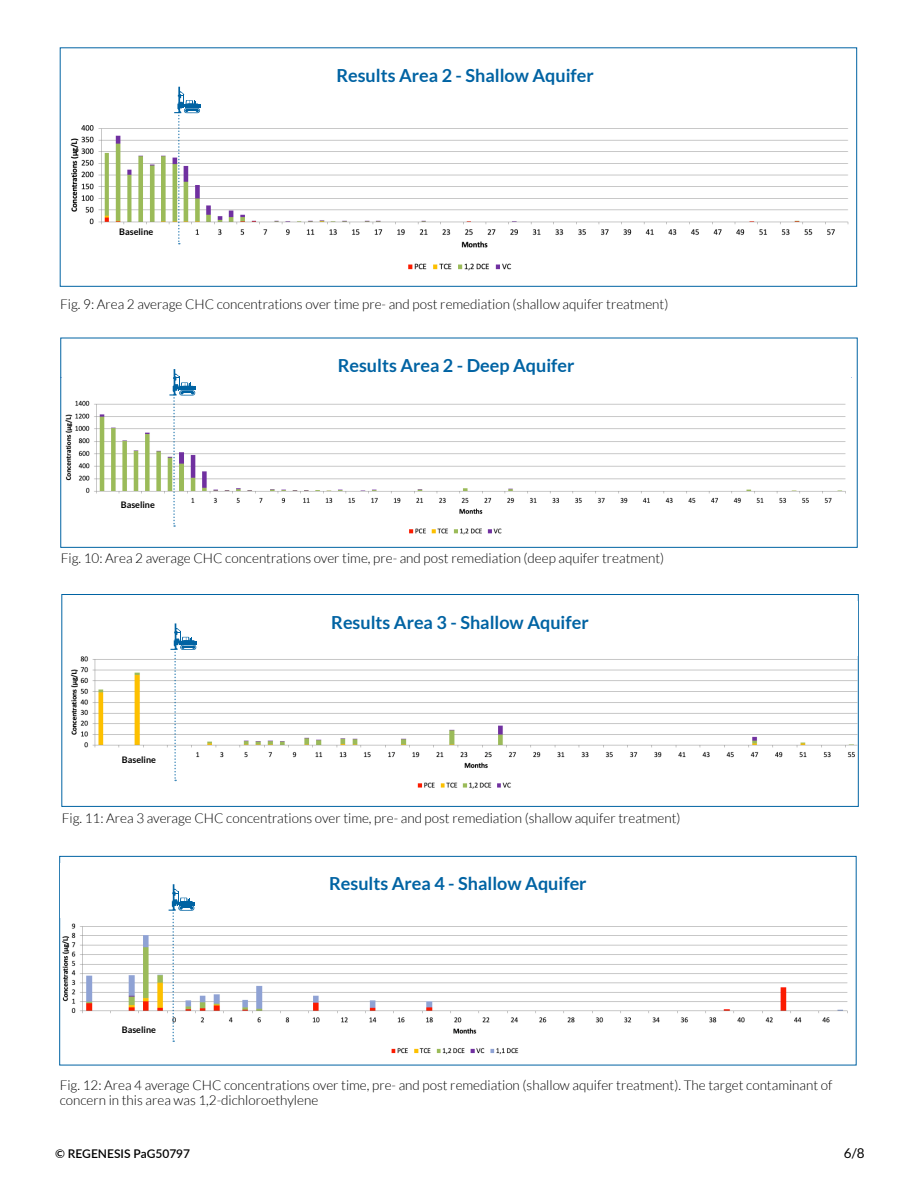
<style>
.page{position:relative;width:918px;height:1188px;background:#fff}
.page>*{position:absolute;margin:0;border:0;box-sizing:border-box;transform-origin:0 0}
.t1{font:700 18px "Lato";color:#0063a3}
.t2{font:300 13.5px/15px "Lato";color:#000}
.t3{font:13.5px "Lato";color:#000}
.Paragraph_Style_2{font:600 12px "Lato";color:#000}
.t4{font:700 9px "Lato";color:#000}
.s1{color:#fff}
</style>
<div class="page">
<img style="left:65px;top:377px;width:787px;height:158px">
<div style="left:61px;top:338px;width:796px;height:210px;border:1px solid #0063a3"></div>
<div style="left:62px;top:345px;width:788px;height:54px;background:#fff"></div>
<hr style="left:180px;top:387px;width:16px;height:3px;background:#0063a3">
<svg style="left:169px;top:369px;width:26px;height:158px"></svg>
<img style="left:70px;top:656px;width:787px;height:133px">
<div style="left:62px;top:594px;width:797px;height:213px;border:1px solid #0063a3"></div>
<div style="left:63px;top:601px;width:794px;height:55px;background:#fff"></div>
<hr style="left:181px;top:641px;width:16px;height:4px;background:#0063a3">
<svg style="left:171px;top:623px;width:25px;height:158px"></svg>
<img style="left:62px;top:923px;width:786px;height:132px">
<div style="left:59px;top:856px;width:797px;height:209px;border:1px solid #0063a3"></div>
<div style="left:61px;top:863px;width:794px;height:55px;background:#fff"></div>
<hr style="left:179px;top:902px;width:16px;height:3px;background:#0063a3">
<svg style="left:169px;top:884px;width:25px;height:158px"></svg>
<img style="left:70px;top:125px;width:779px;height:146px">
<div style="left:60px;top:48px;width:797px;height:239px;border:1px solid #0063a3"></div>
<hr style="left:185px;top:104px;width:16px;height:4px;background:#0063a3">
<svg style="left:174px;top:87px;width:26px;height:157px"></svg>
<p class="t4" style="left:119px;top:226px;width:36px">Baseline</p>
<p class="t1" style="left:336px;top:65px;width:259px">Results Area 2 - Shallow Aquifer</p>
<p class="t2" style="left:60px;top:296px;width:610px">Fig. 9: Area 2 average CHC concentrations over time pre- and post remediation (shallow aquifer treatment)</p>
<p class="t4" style="left:121px;top:500px;width:36px">Baseline</p>
<p class="t1" style="left:338px;top:355px;width:238px">Results Area 2 - Deep Aquifer</p>
<p class="t2" style="left:61px;top:551px;width:605px">Fig. 10: Area 2 average CHC concentrations over time, pre- and post remediation (deep aquifer treatment)</p>
<p class="t4" style="left:122px;top:755px;width:36px">Baseline</p>
<p class="t1" style="left:331px;top:612px;width:259px">Results Area 3 - Shallow Aquifer</p>
<p class="t2" style="left:62px;top:811px;width:620px">Fig. 11: Area 3 average CHC concentrations over time, pre- and post remediation (shallow aquifer treatment)</p>
<p class="t4" style="left:122px;top:1024px;width:36px">Baseline</p>
<p class="t1" style="left:329px;top:874px;width:259px">Results Area 4 - Shallow Aquifer</p>
<p class="t2" style="left:60px;top:1077px;width:774px">Fig. 12: Area 4 average CHC concentrations over time, pre- and post remediation (shallow aquifer treatment). The target contaminant of concern in this area was 1,2-dichloroethylene</p>
<p class="Paragraph_Style_2" style="left:55px;top:1145px;width:137px">© REGENESIS PaG50797</p>
<p class="t3" style="left:844px;top:1145px;width:30px">6/8<span class="s1">6</span></p>
</div>
